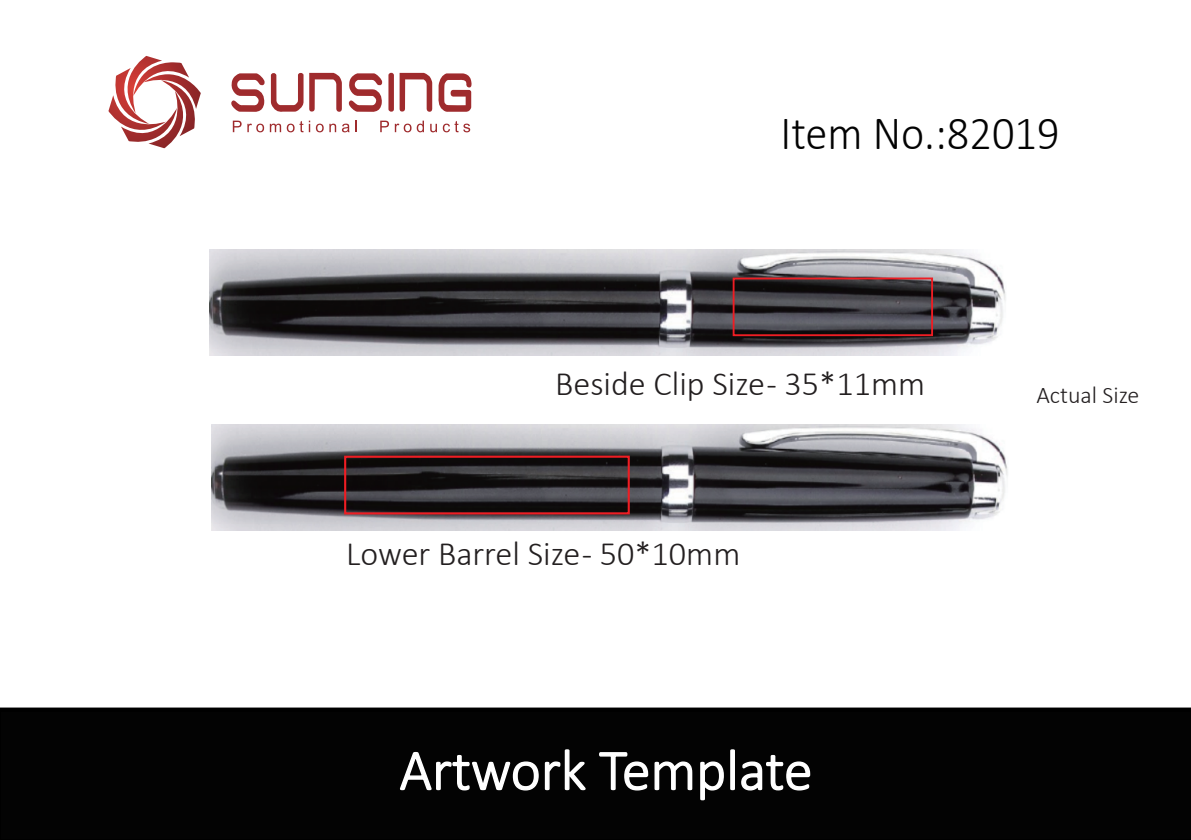
<style>
.page{position:relative;width:1191px;height:840px;background:#fff}
.page>*{position:absolute;margin:0;border:0;box-sizing:border-box;transform-origin:0 0}
.t1{font:300 57.8px "Calibri";color:#fff}
.t2{font:300 48px "Calibri";color:#030303;scale:.93 1}
.t3{font:300 34.2px "Calibri";color:#231f20}
.t4{font:300 24px "Calibri";color:#231f20}
</style>
<div class="page">
<img style="left:211px;top:424px;width:797px;height:105px">
<img style="left:209px;top:250px;width:797px;height:105px">
<svg style="left:231px;top:73px;width:34px;height:39px"></svg>
<svg style="left:271px;top:73px;width:32px;height:39px"></svg>
<svg style="left:309px;top:73px;width:33px;height:39px"></svg>
<svg style="left:348px;top:73px;width:34px;height:39px"></svg>
<div style="left:388px;top:73px;width:6px;height:39px;background:#9f2b2d;border-radius:2px"></div>
<svg style="left:399px;top:73px;width:33px;height:39px"></svg>
<svg style="left:438px;top:73px;width:33px;height:39px"></svg>
<svg style="left:233px;top:121px;width:31px;height:11px"></svg>
<svg style="left:270px;top:123px;width:11px;height:9px"></svg>
<svg style="left:287px;top:121px;width:16px;height:11px"></svg>
<svg style="left:316px;top:123px;width:20px;height:9px"></svg>
<svg style="left:342px;top:121px;width:15px;height:11px"></svg>
<svg style="left:380px;top:121px;width:9px;height:11px"></svg>
<svg style="left:395px;top:123px;width:16px;height:9px"></svg>
<svg style="left:417px;top:121px;width:7px;height:11px"></svg>
<svg style="left:430px;top:124px;width:7px;height:8px"></svg>
<svg style="left:443px;top:121px;width:27px;height:11px"></svg>
<svg style="left:108px;top:56px;width:93px;height:93px"></svg>
<div style="left:0;top:711px;width:1191px;height:128px;background:#030303"></div>
<svg style="left:0;top:707px;width:1191px;height:4px;fill:#000"></svg>
<svg style="left:399px;top:745px;width:188px;height:51px"></svg>
<svg style="left:598px;top:750px;width:95px;height:40px"></svg>
<svg style="left:699px;top:747px;width:112px;height:54px"></svg>
<div style="left:344px;top:455px;width:286px;height:59px;border:2px solid #ee1d23"></div>
<div style="left:732px;top:277px;width:201px;height:59px;border:2px solid #ee1d23"></div>
<h2 class="t2" style="left:780px;top:104px;width:302px">Item No.:82019</h2>
<p class="t3" style="left:555px;top:362px;width:371px">Beside Clip Size - 35*11mm</p>
<p class="t3" style="left:346px;top:532px;width:396px">Lower Barrel Size - 50*10mm</p>
<h1 class="t1" style="left:399px;top:733px;width:414px">Artwork Template</h1>
<p class="t4" style="left:1036px;top:380px;width:104px">Actual Size</p>
</div>
